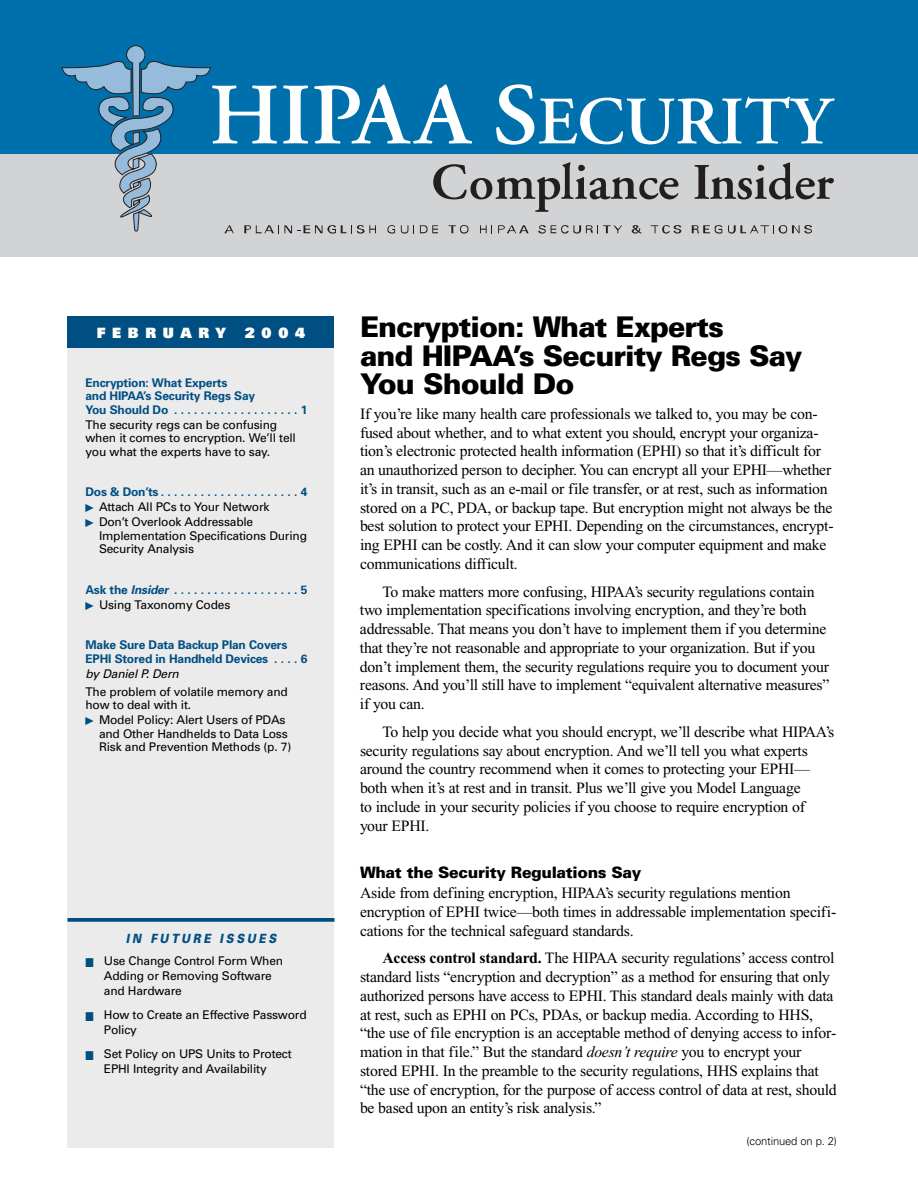
<style>
.page{position:relative;width:918px;height:1188px;background:#fff}
.page>*{position:absolute;margin:0;border:0;box-sizing:border-box;transform-origin:0 0}
.t1{font:900 28.5px/28.5px "Univers";letter-spacing:-.035em;color:#000}
.t2{font:15.75px/18.8px "Times New Roman";letter-spacing:-.015em;color:#000}
.t3{font:900 15.75px "Univers";letter-spacing:-.02em;color:#000}
.t4{font:900 14.25px "Univers";letter-spacing:.47em;color:#fff}
.t5{font:italic 900 12.75px "Univers";letter-spacing:.245em;color:#004f83;scale:.85 1}
.t6{font:12px/13.5px "Univers";letter-spacing:-.015em;color:#000}
.t7{font:700 12px/13.5px "Univers";letter-spacing:-.015em;color:#004f83}
.t8{font:italic 12px "Univers";letter-spacing:-.015em;color:#000}
.t9{font:300 11.25px "Univers";letter-spacing:-.015em;color:#000}
.s1{font-style:italic}
.s2{font-weight:400;color:#000}
.s3{color:#004f83}
.s4{font-weight:700}
</style>
<div class="page">
<div style="left:68px;top:345px;width:266px;height:803px;background:#ebebeb"></div>
<div style="left:68px;top:316px;width:266px;height:32px;background:#004f83"></div>
<svg style="left:68px;top:918px;width:266px;height:4px"></svg>
<div style="left:0;top:143px;width:918px;height:114px;background:#d1d3d4"></div>
<div style="left:0;top:0;width:918px;height:153px;background:#0070ac"></div>
<svg style="left:61px;top:45px;width:774px;height:189px"></svg>
<p class="t4" style="left:97px;top:327px;width:131px">FEBRUARY</p>
<p class="t4" style="left:245px;top:327px;width:62px">2004</p>
<p class="t7" style="left:86px;top:377px;width:224px">Encryption: What Experts<br>and HIPAA’s Security Regs Say<br>You Should Do . . . . . . . . . . . . . . . . . . . 1</p>
<p class="t6" style="left:86px;top:419px;width:212px">The security regs can be confusing when it comes to encryption. We’ll tell you what the experts have to say.</p>
<p class="t7" style="left:86px;top:486px;width:224px">Dos &amp; Don’ts . . . . . . . . . . . . . . . . . . . . . 4</p>
<p class="t6" style="left:99px;top:500px;width:172px;line-height:15px">Attach All PCs to Your Network<br>Don’t Overlook Addressable</p>
<p class="t6" style="left:99px;top:530px;width:210px">Implementation Specifications During<br>Security Analysis</p>
<p class="t7" style="left:99px;top:583px;width:210px;line-height:15px;text-indent:-14px">Ask the <span class="s1">Insider</span> . . . . . . . . . . . . . . . . . . . 5<br><span class="s2">Using Taxonomy Codes</span></p>
<p class="t7" style="left:86px;top:639px;width:224px">Make Sure Data Backup Plan Covers<br>EPHI Stored in Handheld Devices . . . . 6</p>
<p class="t8" style="left:86px;top:669px;width:95px">by Daniel P. Dern</p>
<p class="t6" style="left:86px;top:686px;width:204px">The problem of volatile memory and how to deal with it.</p>
<p class="t6" style="left:99px;top:714px;width:194px">Model Policy: Alert Users of PDAs and Other Handhelds to Data Loss<br>Risk and Prevention Methods (p. 7)</p>
<p class="t5" style="left:126px;top:933px;width:179px">IN FUTURE ISSUES</p>
<p class="t6" style="left:104px;top:955px;width:181px;line-height:15px;text-indent:-18px"><span class="s3">■</span> Use Change Control Form When<br>Adding or Removing Software and Hardware</p>
<p class="t6" style="left:104px;top:1009px;width:204px;line-height:15px;text-indent:-18px"><span class="s3">■</span> How to Create an Effective Password<br>Policy</p>
<p class="t6" style="left:86px;top:1048px;width:208px;line-height:15px;text-align:center"><span class="s3">■</span> Set Policy on UPS Units to Protect<br>EPHI Integrity and Availability</p>
<h1 class="t1" style="left:360px;top:315px;width:444px">Encryption: What Experts<br>and HIPAA’s Security Regs Say<br>You Should Do</h1>
<p class="t2" style="left:360px;top:406px;width:475px">If you’re like many health care professionals we talked to, you may be con&shy;fused about whether, and to what extent you should, encrypt your organiza&shy;tion’s electronic protected health information (EPHI) so that it’s difficult for an unauthorized person to decipher. You can encrypt all your EPHI—whether it’s in transit, such as an e-mail or file transfer, or at rest, such as information stored on a PC, PDA, or backup tape. But encryption might not always be the best solution to protect your EPHI. Depending on the circumstances, encrypt&shy;ing EPHI can be costly. And it can slow your computer equipment and make communications difficult.</p>
<p class="t2" style="left:360px;top:583px;width:471px;text-indent:23px">To make matters more confusing, HIPAA’s security regulations contain two implementation specifications involving encryption, and they’re both addressable. That means you don’t have to implement them if you determine that they’re not reasonable and appropriate to your organization. But if you don’t implement them, the security regulations require you to document your reasons. And you’ll still have to implement “equivalent alternative measures” if you can.</p>
<p class="t2" style="left:360px;top:724px;width:476px;text-indent:22px">To help you decide what you should encrypt, we’ll describe what HIPAA’s security regulations say about encryption. And we’ll tell you what experts around the country recommend when it comes to protecting your EPHI— both when it’s at rest and in transit. Plus we’ll give you Model Language<br>to include in your security policies if you choose to require encryption of your EPHI.</p>
<p class="t3" style="left:360px;top:866px;width:283px">What the Security Regulations Say</p>
<p class="t2" style="left:360px;top:885px;width:478px">Aside from defining encryption, HIPAA’s security regulations mention encryption of EPHI twice—both times in addressable implementation specifi&shy;cations for the technical safeguard standards.</p>
<p class="t2" style="left:360px;top:950px;width:478px;text-indent:23px"><span class="s4">Access control standard.</span> The HIPAA security regulations’ access control standard lists “encryption and decryption” as a method for ensuring that only authorized persons have access to EPHI. This standard deals mainly with data at rest, such as EPHI on PCs, PDAs, or backup media. According to HHS, “the use of file encryption is an acceptable method of denying access to infor&shy;mation in that file.” But the standard <span class="s1">doesn’t require</span> you to encrypt your stored EPHI. In the preamble to the security regulations, HHS explains that “the use of encryption, for the purpose of access control of data at rest, should be based upon an entity’s risk analysis.”</p>
<p class="t9" style="left:747px;top:1137px;width:92px">(continued on p. 2)</p>
</div>
